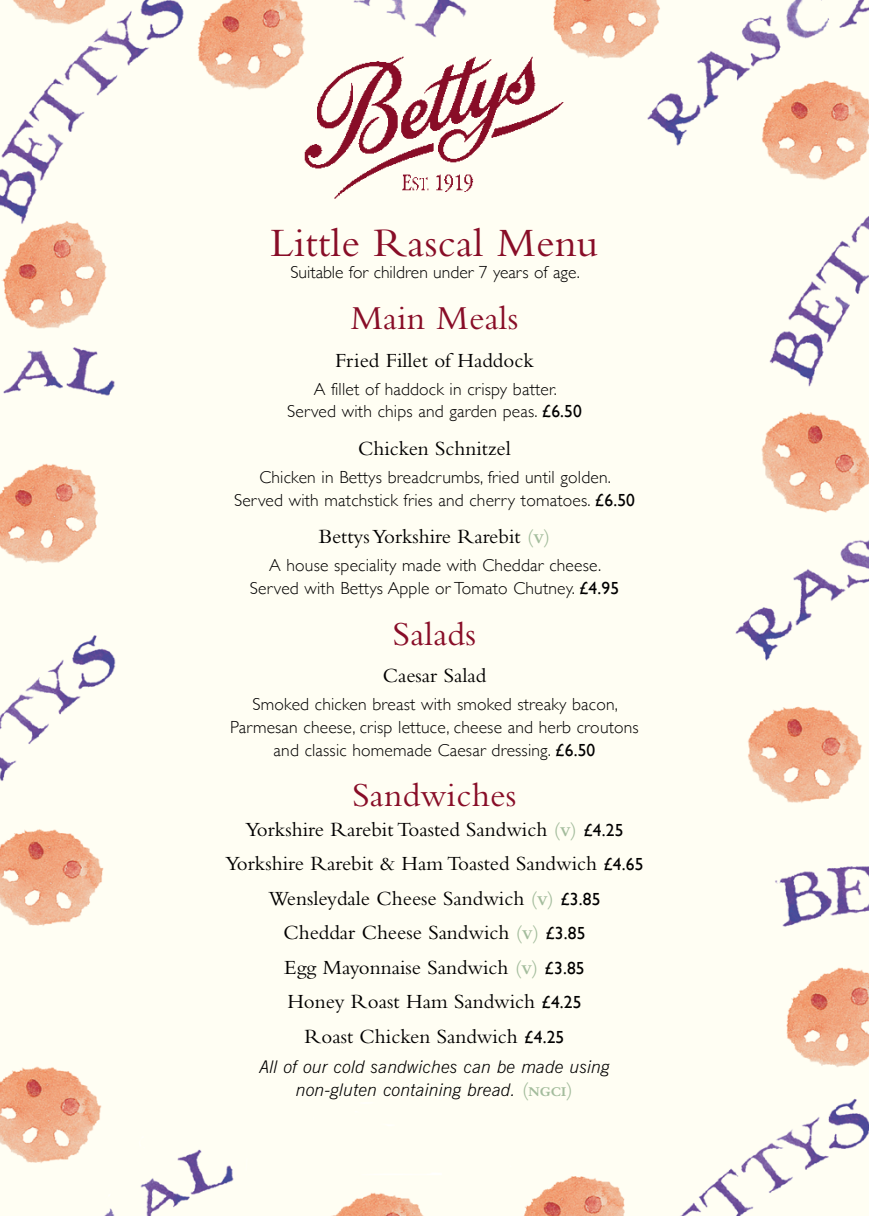
<style>
.page{position:relative;width:869px;height:1216px;background:#fff}
.page>*{position:absolute;margin:0;border:0;box-sizing:border-box;transform-origin:0 0}
.t1{font:42px "Bembo";letter-spacing:.01em;color:#880d27}
.t2{font:35px "Bembo";letter-spacing:.01em;color:#880d27}
.t3{font:21px/34.5px "Bembo";color:#000;text-align:center}
.t4{font:300 17.5px/22.8px "Gill Sans";letter-spacing:.01em;color:#000;text-align:center}
.t5{font:italic 300 17.5px/22.8px "News Gothic BT";letter-spacing:.01em;color:#000;text-align:center}
.s1{font-weight:400}
.s2{color:#a3bc9c}
.s3{font-weight:700;font-size:14px;color:#a3bc9c}
.s4{font-family:"Gill Sans";font-size:17.5px}
.s5{font-family:"Bembo";font-weight:400;font-style:normal;font-size:21px;color:#a3bc9c}
.s6{font-family:"Bembo";font-weight:700;font-style:normal;font-size:14px;color:#a3bc9c}
</style>
<div class="page">
<img style="left:0;top:0;width:868px;height:1215px">
<img style="left:303px;top:55px;width:262px;height:144px">
<h1 class="t1" style="left:270px;top:218px;width:329px">Little Rascal Menu</h1>
<p class="t4" style="left:290px;top:260px;width:291px">Suitable for children under 7 years of age.</p>
<h2 class="t2" style="left:350px;top:298px;width:169px">Main Meals</h2>
<p class="t3" style="left:335px;top:343px;width:200px">Fried Fillet of Haddock</p>
<p class="t4" style="left:287px;top:377px;width:296px">A fillet of haddock in crispy batter.<br>Served with chips and garden peas. <span class="s1">£6.50</span></p>
<p class="t3" style="left:358px;top:431px;width:154px">Chicken Schnitzel</p>
<p class="t4" style="left:234px;top:465px;width:402px">Chicken in Bettys breadcrumbs, fried until golden.<br>Served with matchstick fries and cherry tomatoes. <span class="s1">£6.50</span></p>
<p class="t3" style="left:318px;top:519px;width:233px">Bettys Yorkshire Rarebit <span class="s2">(</span><span class="s3">V</span><span class="s2">)</span></p>
<p class="t4" style="left:250px;top:553px;width:371px">A house speciality made with Cheddar cheese.<br>Served with Bettys Apple or Tomato Chutney. <span class="s1">£4.95</span></p>
<h2 class="t2" style="left:393px;top:613px;width:85px">Salads</h2>
<p class="t3" style="left:382px;top:658px;width:105px">Caesar Salad</p>
<p class="t4" style="left:230px;top:692px;width:410px">Smoked chicken breast with smoked streaky bacon,<br>Parmesan cheese, crisp lettuce, cheese and herb croutons and classic homemade Caesar dressing. <span class="s1">£6.50</span></p>
<h2 class="t2" style="left:352px;top:775px;width:165px">Sandwiches</h2>
<p class="t3" style="left:225px;top:811px;width:419px">Yorkshire Rarebit Toasted Sandwich <span class="s2">(</span><span class="s3">V</span><span class="s2">)</span> <span class="s4">£4.25<br></span>Yorkshire Rarebit &amp; Ham Toasted Sandwich <span class="s4">£4.65<br></span>Wensleydale Cheese Sandwich <span class="s2">(</span><span class="s3">V</span><span class="s2">)</span> <span class="s4">£3.85<br></span>Cheddar Cheese Sandwich <span class="s2">(</span><span class="s3">V</span><span class="s2">)</span> <span class="s4">£3.85<br></span>Egg Mayonnaise Sandwich <span class="s2">(</span><span class="s3">V</span><span class="s2">)</span> <span class="s4">£3.85<br></span>Honey Roast Ham Sandwich <span class="s4">£4.25<br></span>Roast Chicken Sandwich <span class="s4">£4.25</span></p>
<p class="t5" style="left:259px;top:1054px;width:352px">All of our cold sandwiches can be made using non-gluten containing bread. <span class="s5">(</span><span class="s6">NGCI</span><span class="s5">)</span></p>
</div>
